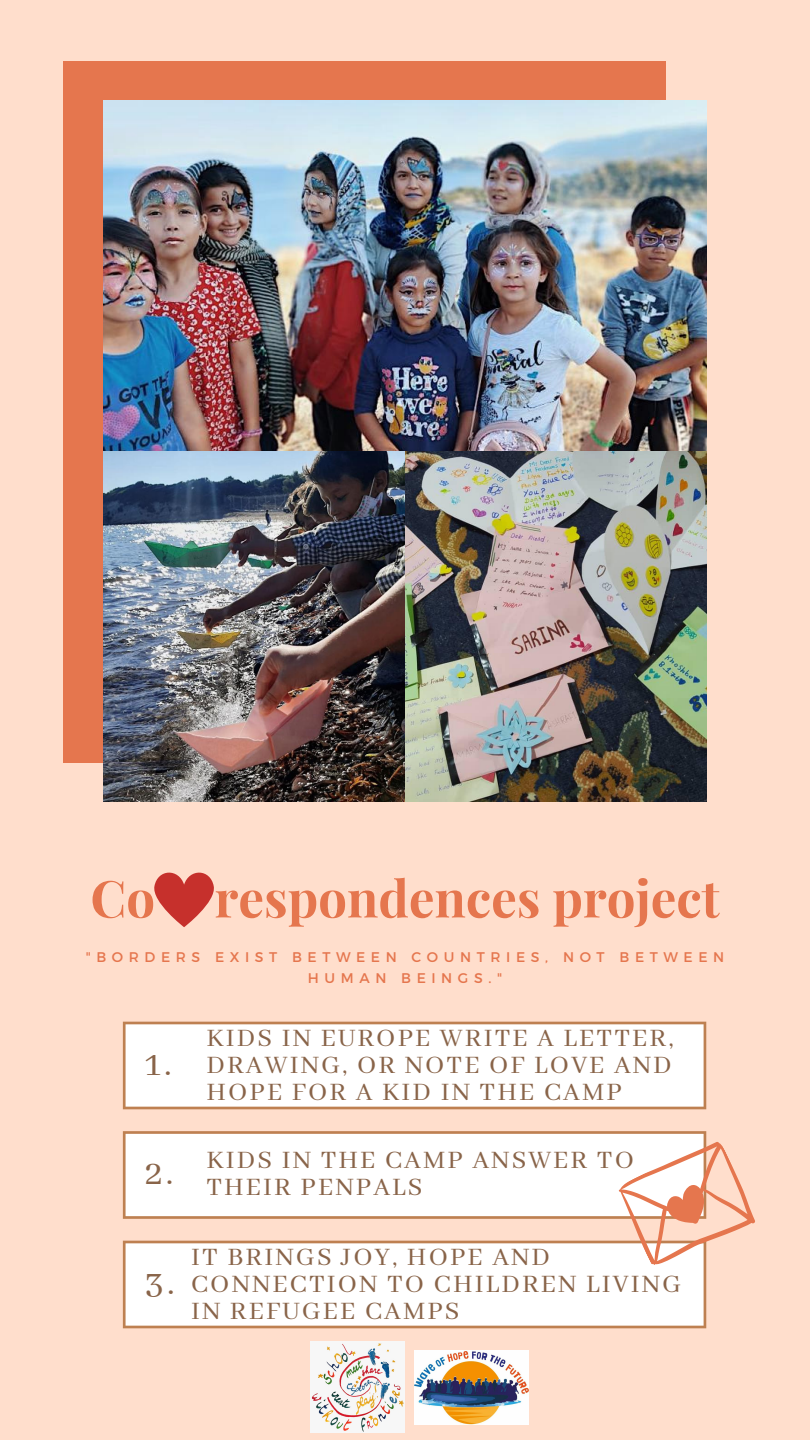
<style>
.page{position:relative;width:810px;height:1440px;background:#ffdecc}
.page>*{position:absolute;margin:0;border:0;box-sizing:border-box;transform-origin:0 0}
.t1{font:700 51px "Playfair Display";color:#e5764e}
.t2{font:38.8px "Abhaya Libre";color:#896449}
.t3{font:28px/27px "Abhaya Libre";letter-spacing:.075em;color:#896449}
.t4{font:14px/21px "Montserrat";letter-spacing:.4em;color:#e5764e;text-align:center}
</style>
<div class="page">
<div style="left:63px;top:62px;width:602px;height:701px;background:#e5764e"></div>
<img style="left:104px;top:100px;width:602px;height:702px">
<div style="left:124px;top:1023px;width:581px;height:85px;background:#fff"></div>
<hr style="left:123px;top:1024px;width:3px;height:83px;background:#be8051">
<hr style="left:704px;top:1024px;width:2px;height:83px;background:#be8051">
<hr style="left:126px;top:1107px;width:578px;height:2px;background:#be8051">
<hr style="left:126px;top:1022px;width:578px;height:2px;background:#be8051">
<div style="left:124px;top:1133px;width:581px;height:84px;background:#fff"></div>
<hr style="left:123px;top:1134px;width:3px;height:82px;background:#be8051">
<hr style="left:126px;top:1216px;width:578px;height:3px;background:#be8051">
<hr style="left:126px;top:1131px;width:578px;height:3px;background:#be8051">
<div style="left:124px;top:1242px;width:581px;height:85px;background:#fff"></div>
<hr style="left:123px;top:1243px;width:3px;height:83px;background:#be8051">
<hr style="left:704px;top:1243px;width:2px;height:83px;background:#be8051">
<hr style="left:126px;top:1326px;width:578px;height:2px;background:#be8051">
<hr style="left:126px;top:1241px;width:578px;height:2px;background:#be8051">
<svg style="left:613px;top:1131px;width:142px;height:142px"></svg>
<img style="left:415px;top:1350px;width:114px;height:74px">
<svg style="left:154px;top:872px;width:60px;height:55px"></svg>
<img style="left:310px;top:1341px;width:95px;height:92px">
<p class="t1" style="left:90px;top:862px;width:631px">Co respondences project</p>
<p class="t4" style="left:86px;top:946px;width:640px">"BORDERS EXIST BETWEEN COUNTRIES, NOT BETWEEN<br>HUMAN BEINGS."</p>
<p class="t2" style="left:145px;top:1042px;width:28px">1.</p>
<p class="t2" style="left:145px;top:1152px;width:30px">2.</p>
<p class="t3" style="left:206px;top:1025px;width:469px;text-align:justify">KIDS IN EUROPE WRITE A LETTER, DRAWING, OR NOTE OF LOVE AND HOPE FOR A KID IN THE CAMP</p>
<p class="t3" style="left:206px;top:1147px;width:429px">KIDS IN THE CAMP ANSWER TO<br>THEIR PENPALS</p>
<p class="t2" style="left:145px;top:1261px;width:31px">3.</p>
<p class="t3" style="left:191px;top:1244px;width:491px">IT BRINGS JOY, HOPE AND<br>CONNECTION TO CHILDREN LIVING<br>IN REFUGEE CAMPS</p>
</div>
